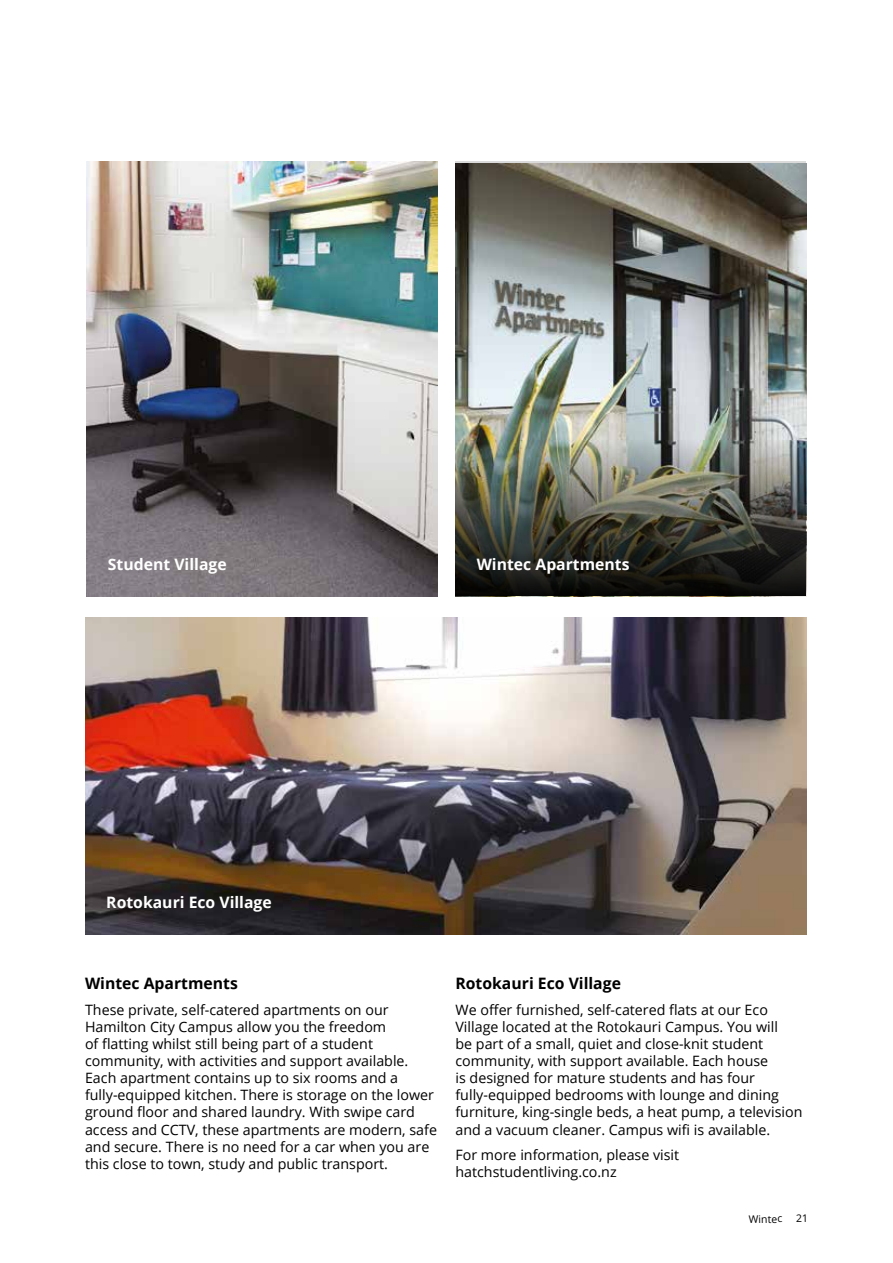
<style>
.page{position:relative;width:893px;height:1263px;background:#fff}
.page>*{position:absolute;margin:0;border:0;box-sizing:border-box;transform-origin:0 0}
.t1{font:700 15.75px "Open Sans";color:#fff}
.t2{font:700 15.75px "Open Sans";color:#000}
.t3{font:14.25px/17.1px "Open Sans";color:#000}
.t4{font:10.5px "Open Sans";color:#000}
</style>
<div class="page">
<img style="left:455px;top:164px;width:351px;height:238px">
<img style="left:455px;top:402px;width:351px;height:194px">
<img style="left:87px;top:162px;width:350px;height:434px">
<img style="left:85px;top:617px;width:721px;height:317px">
<p class="t1" style="left:108px;top:553px;width:120px">Student Village</p>
<p class="t1" style="left:477px;top:553px;width:154px">Wintec Apartments</p>
<p class="t1" style="left:106px;top:891px;width:167px">Rotokauri Eco Village</p>
<p class="t2" style="left:85px;top:972px;width:154px">Wintec Apartments</p>
<p class="t3" style="left:85px;top:1001px;width:353px">These private, self-catered apartments on our Hamilton City Campus allow you the freedom<br>of flatting whilst still being part of a student community, with activities and support available.<br>Each apartment contains up to six rooms and a fully-equipped kitchen. There is storage on the lower ground floor and shared laundry. With swipe card access and CCTV, these apartments are modern, safe and secure. There is no need for a car when you are this close to town, study and public transport.</p>
<p class="t2" style="left:455px;top:972px;width:167px">Rotokauri Eco Village</p>
<p class="t3" style="left:455px;top:1001px;width:348px">We offer furnished, self-catered flats at our Eco Village located at the Rotokauri Campus. You will<br>be part of a small, quiet and close-knit student community, with support available. Each house<br>is designed for mature students and has four fully-equipped bedrooms with lounge and dining furniture, king-single beds, a heat pump, a television and a vacuum cleaner. Campus wifi is available.</p>
<p class="t3" style="left:455px;top:1146px;width:225px">For more information, please visit hatchstudentliving.co.nz</p>
<p class="t4" style="left:749px;top:1212px;width:35px;rotate:-1deg">Wintec</p>
</div>
